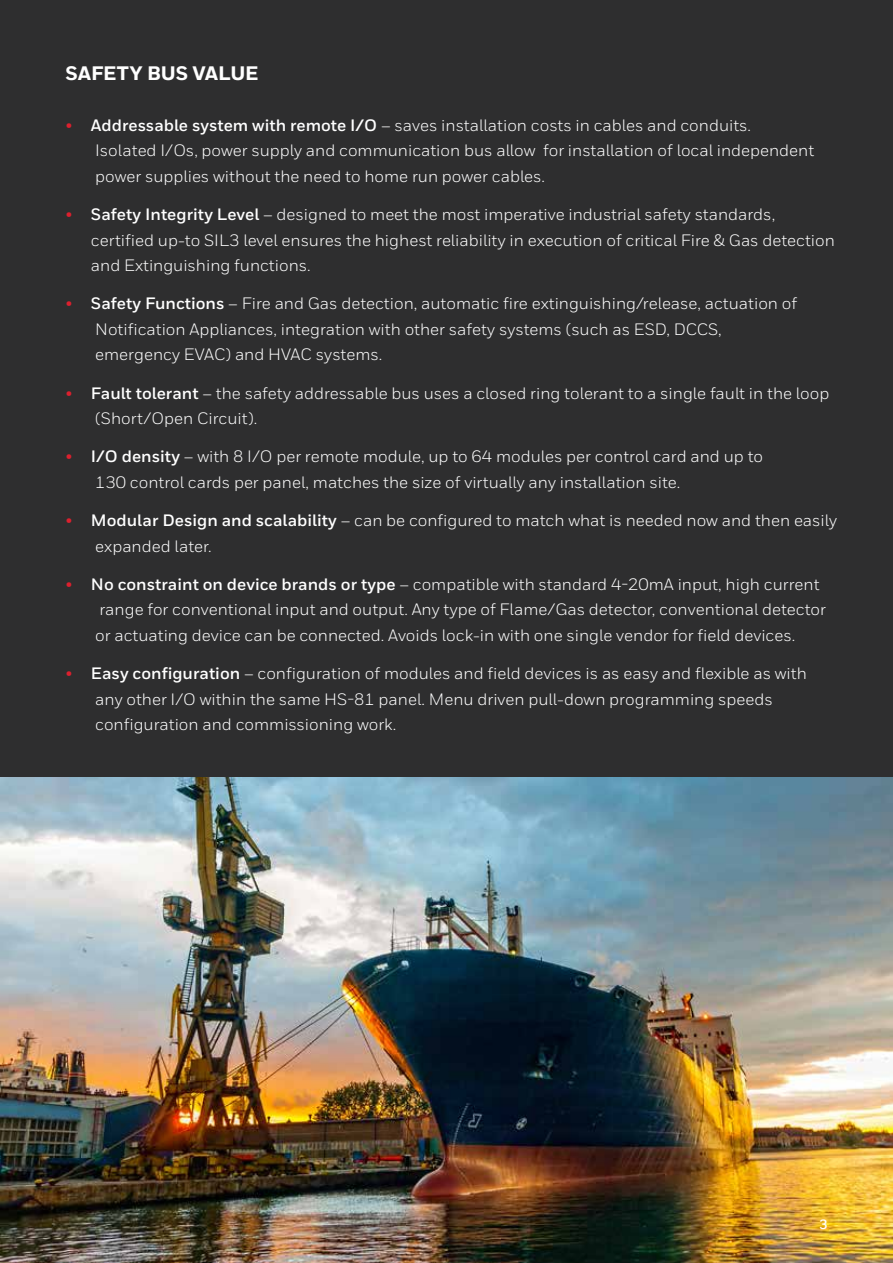
<style>
.page{position:relative;width:893px;height:1263px;background:#fff}
.page>*{position:absolute;margin:0;border:0;box-sizing:border-box;transform-origin:0 0}
.t1{font:800 19.5px "Honeywell Sans";letter-spacing:-.005em;color:#fff}
.t2{font:16.5px/25.5px "Honeywell Sans";color:#fff}
.t3{font:700 13.5px "Honeywell Sans";color:#fff}
.s1{color:#dc202e}
.s2{font-weight:700}
</style>
<div class="page">
<img style="left:0;top:776px;width:893px;height:487px">
<div style="left:0;top:0;width:893px;height:776px;background:#2e2e2f"></div>
<p class="t1" style="left:65px;top:61px;width:195px">SAFETY BUS VALUE</p>
<p class="t2" style="left:95px;top:112px;width:721px;text-indent:-30px"><span class="s1">•</span> <span class="s2">Addressable system with remote I/O</span> – saves installation costs in cables and conduits.<br>Isolated I/Os, power supply and communication bus allow for installation of local independent power supplies without the need to home run power cables.</p>
<p class="t2" style="left:91px;top:202px;width:745px;text-indent:-26px"><span class="s1">•</span> <span class="s2">Safety Integrity Level</span> – designed to meet the most imperative industrial safety standards, certified up-to SIL3 level ensures the highest reliability in execution of critical Fire &amp; Gas detection and Extinguishing functions.</p>
<p class="t2" style="left:95px;top:291px;width:703px;text-indent:-30px"><span class="s1">•</span> <span class="s2">Safety Functions</span> – Fire and Gas detection, automatic fire extinguishing/release, actuation of<br>Notification Appliances, integration with other safety systems (such as ESD, DCCS, emergency EVAC) and HVAC systems.</p>
<p class="t2" style="left:95px;top:380px;width:736px;text-indent:-30px"><span class="s1">•</span> <span class="s2">Fault tolerant</span> – the safety addressable bus uses a closed ring tolerant to a single fault in the loop (Short/Open Circuit).</p>
<p class="t2" style="left:95px;top:444px;width:669px;text-indent:-30px"><span class="s1">•</span> <span class="s2">I/O density</span> – with 8 I/O per remote module, up to 64 modules per control card and up to<br>130 control cards per panel, matches the size of virtually any installation site.</p>
<p class="t2" style="left:95px;top:508px;width:743px;text-indent:-30px"><span class="s1">•</span> <span class="s2">Modular Design and scalability</span> – can be configured to match what is needed now and then easily expanded later.</p>
<p class="t2" style="left:95px;top:571px;width:732px;text-indent:-30px"><span class="s1">•</span> <span class="s2">No constraint on device brands or type</span> – compatible with standard 4-20mA input, high current range for conventional input and output. Any type of Flame/Gas detector, conventional detector or actuating device can be connected. Avoids lock-in with one single vendor for field devices.</p>
<p class="t2" style="left:95px;top:661px;width:713px;text-indent:-30px"><span class="s1">•</span> <span class="s2">Easy configuration</span> – configuration of modules and field devices is as easy and flexible as with any other I/O within the same HS-81 panel. Menu driven pull-down programming speeds configuration and commissioning work.</p>
<p class="t3" style="left:819px;top:1216px;width:10px">3</p>
</div>
